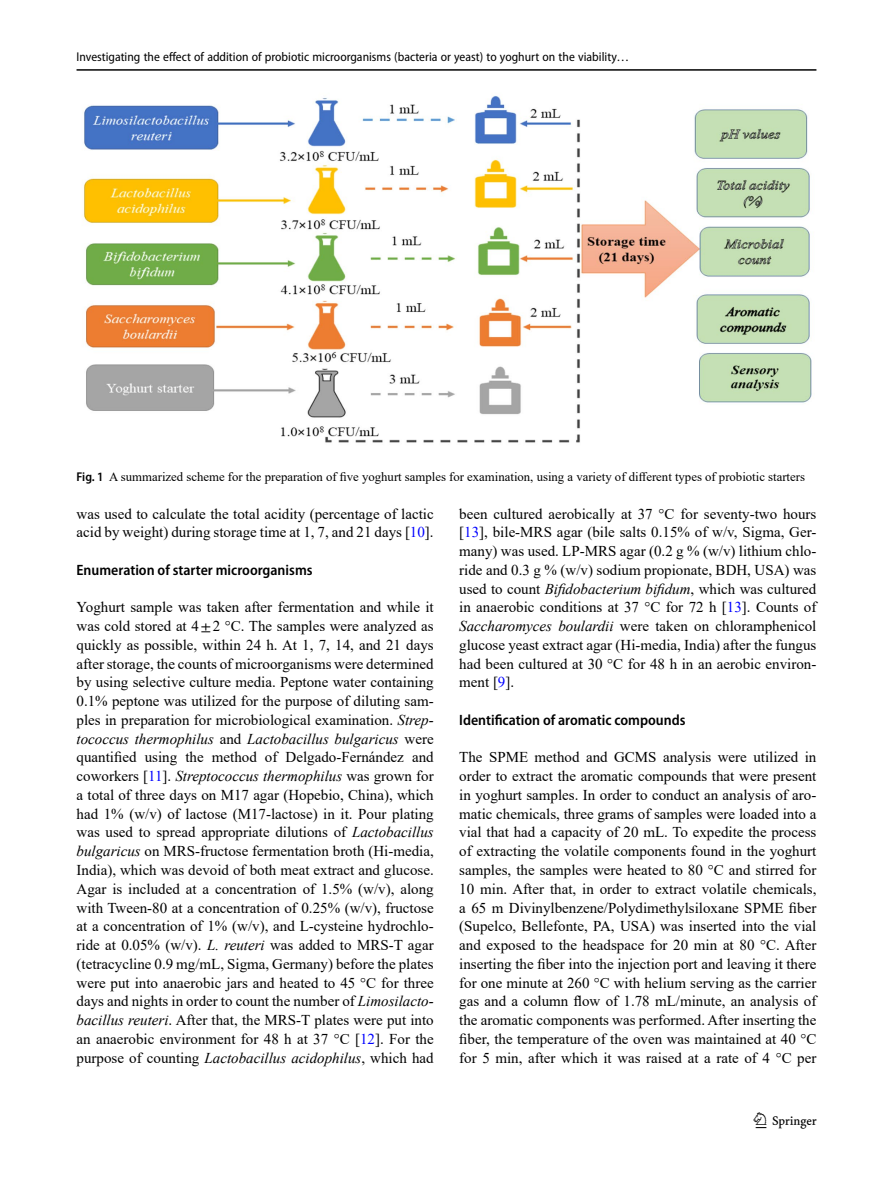
<style>
.page{position:relative;width:893px;height:1187px;background:#fff}
.page>*{position:absolute;margin:0;border:0;box-sizing:border-box;transform-origin:0 0}
.t1{font:22.5px "Springnew";color:#000}
.Body_Text{font:15px/18.8px "Times New Roman";color:#000;text-align:justify}
.Head_3{font:600 semi-condensed 15px "Myriad Pro";color:#000}
.Figure_Caption{font:12.75px "Times New Roman";color:#000}
.t2{font:semi-condensed 12.75px "Myriad Pro";color:#000}
.s1{font-family:"Myriad Pro";font-weight:600;font-stretch:semi-condensed}
.s2{color:#00f}
.s3{font-family:"STIX"}
.s4{font-style:italic}
</style>
<div class="page">
<hr style="left:77px;top:69px;width:739px;height:2px;background:#000">
<img style="left:83px;top:95px;width:729px;height:348px">
<p class="t2" style="left:77px;top:49px;width:554px">Investigating the effect of addition of probiotic microorganisms (bacteria or yeast) to yoghurt on the viability…</p>
<p class="Figure_Caption" style="left:77px;top:467px;width:730px"><span class="s1">Fig. 1</span> A summarized scheme for the preparation of five yoghurt samples for examination, using a variety of different types of probiotic starters</p>
<p class="Body_Text" style="left:77px;top:503px;width:359px">was used to calculate the total acidity (percentage of lactic acid by weight) during storage time at 1, 7, and 21 days [<span class="s2">10</span>].</p>
<p class="Head_3" style="left:77px;top:561px;width:238px">Enumeration of starter microorganisms</p>
<p class="Body_Text" style="left:77px;top:597px;width:359px">Yoghurt sample was taken after fermentation and while it was cold stored at 4<span class="s3">±</span>2 °C. The samples were analyzed as quickly as possible, within 24 h. At 1, 7, 14, and 21 days after storage, the counts of microorganisms were determined by using selective culture media. Peptone water containing 0.1% peptone was utilized for the purpose of diluting sam&shy;ples in preparation for microbiological examination. <span class="s4">Strep&shy;tococcus thermophilus</span> and <span class="s4">Lactobacillus bulgaricus</span> were quantified using the method of Delgado-Fernández and coworkers [<span class="s2">11</span>]. <span class="s4">Streptococcus thermophilus</span> was grown for a total of three days on M17 agar (Hopebio, China), which had 1% (w/v) of lactose (M17-lactose) in it. Pour plating was used to spread appropriate dilutions of <span class="s4">Lactobacillus bulgaricus</span> on MRS-fructose fermentation broth (Hi-media, India), which was devoid of both meat extract and glucose.<br>Agar is included at a concentration of 1.5% (w/v), along with Tween-80 at a concentration of 0.25% (w/v), fructose at a concentration of 1% (w/v), and L-cysteine hydrochlo&shy;ride at 0.05% (w/v). <span class="s4">L. reuteri</span> was added to MRS-T agar (tetracycline 0.9 mg/mL, Sigma, Germany) before the plates were put into anaerobic jars and heated to 45 °C for three days and nights in order to count the number of <span class="s4">Limosilacto&shy;bacillus reuteri</span>. After that, the MRS-T plates were put into an anaerobic environment for 48 h at 37 °C [<span class="s2">12</span>]. For the purpose of counting <span class="s4">Lactobacillus acidophilus</span>, which had</p>
<p class="Body_Text" style="left:459px;top:503px;width:359px">been cultured aerobically at 37 °C for seventy-two hours [<span class="s2">13</span>], bile-MRS agar (bile salts 0.15% of w/v, Sigma, Ger&shy;many) was used. LP-MRS agar (0.2 g % (w/v) lithium chlo&shy;ride and 0.3 g % (w/v) sodium propionate, BDH, USA) was used to count <span class="s4">Bifidobacterium bifidum</span>, which was cultured in anaerobic conditions at 37 °C for 72 h [<span class="s2">13</span>]. Counts of <span class="s4">Saccharomyces boulardii</span> were taken on chloramphenicol glucose yeast extract agar (Hi-media, India) after the fungus had been cultured at 30 °C for 48 h in an aerobic environ&shy;ment [<span class="s2">9</span>].</p>
<p class="Head_3" style="left:459px;top:711px;width:228px">Identification of aromatic compounds</p>
<p class="Body_Text" style="left:459px;top:747px;width:359px">The SPME method and GCMS analysis were utilized in order to extract the aromatic compounds that were present in yoghurt samples. In order to conduct an analysis of aro&shy;matic chemicals, three grams of samples were loaded into a vial that had a capacity of 20 mL. To expedite the process of extracting the volatile components found in the yoghurt samples, the samples were heated to 80 °C and stirred for 10 min. After that, in order to extract volatile chemicals, a 65 m Divinylbenzene/Polydimethylsiloxane SPME fiber (Supelco, Bellefonte, PA, USA) was inserted into the vial and exposed to the headspace for 20 min at 80 °C. After inserting the fiber into the injection port and leaving it there for one minute at 260 °C with helium serving as the carrier gas and a column flow of 1.78 mL/minute, an analysis of the aromatic components was performed. After inserting the fiber, the temperature of the oven was maintained at 40 °C for 5 min, after which it was raised at a rate of 4 °C per</p>
<h1 class="t1" style="left:756px;top:1107px;width:63px">1 3</h1>
</div>
